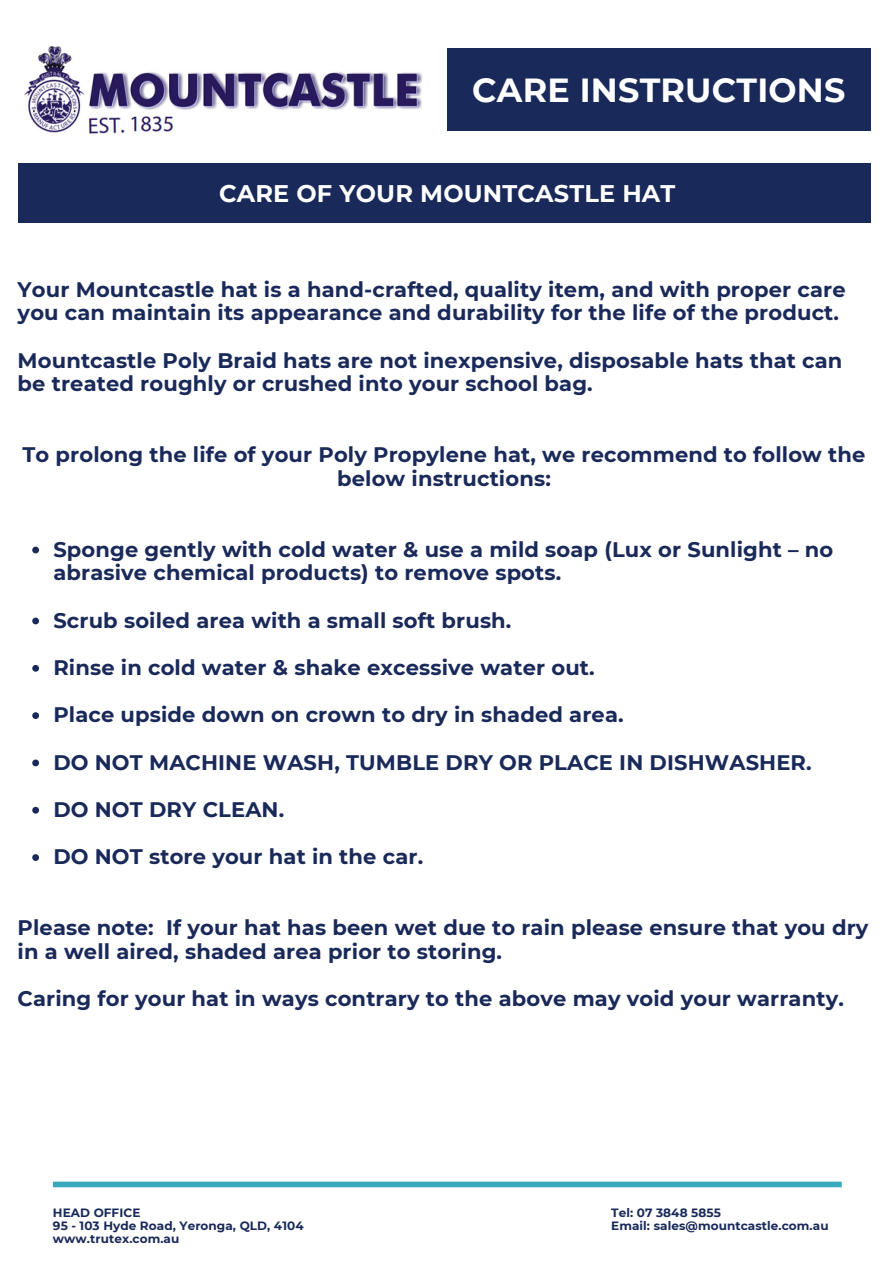
<style>
.page{position:relative;width:894px;height:1264px;background:#fff}
.page>*{position:absolute;margin:0;border:0;box-sizing:border-box;transform-origin:0 0}
.t1{font:700 33.3px "Montserrat";letter-spacing:.005em;color:#fff}
.t2{font:700 24px "Montserrat";letter-spacing:.005em;color:#fff}
.t3{font:700 21px/23.7px "Montserrat";letter-spacing:.005em;color:#192959}
.t4{font:700 12px "Montserrat";letter-spacing:.005em;color:#192959}
</style>
<div class="page">
<div style="left:18px;top:163px;width:852px;height:60px;background:#192959"></div>
<div style="left:53px;top:1181px;width:788px;height:6px;background:#36a9bd"></div>
<div style="left:447px;top:48px;width:423px;height:83px;background:#192959"></div>
<svg style="left:32px;top:546px;width:7px;height:7px"></svg>
<svg style="left:32px;top:617px;width:7px;height:7px"></svg>
<svg style="left:32px;top:665px;width:7px;height:6px"></svg>
<svg style="left:32px;top:712px;width:7px;height:7px"></svg>
<svg style="left:32px;top:759px;width:7px;height:7px"></svg>
<svg style="left:32px;top:806px;width:7px;height:7px"></svg>
<svg style="left:32px;top:854px;width:7px;height:7px"></svg>
<img style="left:24px;top:46px;width:398px;height:88px">
<p class="t1" style="left:472px;top:70px;width:374px">CARE INSTRUCTIONS</p>
<p class="t2" style="left:219px;top:179px;width:457px">CARE OF YOUR MOUNTCASTLE HAT</p>
<p class="t3" style="left:18px;top:277px;width:829px">Your Mountcastle hat is a hand-crafted, quality item, and with proper care you can maintain its appearance and durability for the life of the product.</p>
<p class="t3" style="left:18px;top:348px;width:826px">Mountcastle Poly Braid hats are not inexpensive, disposable hats that can be treated roughly or crushed into your school bag.</p>
<p class="t3" style="left:22px;top:443px;width:844px;text-align:center">To prolong the life of your Poly Propylene hat, we recommend to follow the below instructions:</p>
<p class="t3" style="left:53px;top:537px;width:781px">Sponge gently with cold water &amp; use a mild soap (Lux or Sunlight – no abrasive chemical products) to remove spots.</p>
<p class="t3" style="left:53px;top:608px;width:459px">Scrub soiled area with a small soft brush.</p>
<p class="t3" style="left:53px;top:655px;width:542px">Rinse in cold water &amp; shake excessive water out.</p>
<p class="t3" style="left:53px;top:703px;width:571px">Place upside down on crown to dry in shaded area.</p>
<p class="t3" style="left:53px;top:750px;width:759px">DO NOT MACHINE WASH, TUMBLE DRY OR PLACE IN DISHWASHER.</p>
<p class="t3" style="left:53px;top:797px;width:232px">DO NOT DRY CLEAN.</p>
<p class="t3" style="left:53px;top:845px;width:371px">DO NOT store your hat in the car.</p>
<p class="t3" style="left:18px;top:915px;width:852px">Please note: If your hat has been wet due to rain please ensure that you dry in a well aired, shaded area prior to storing.</p>
<p class="t3" style="left:18px;top:986px;width:827px">Caring for your hat in ways contrary to the above may void your warranty.</p>
<p class="t4" style="left:53px;top:1205px;width:89px">HEAD OFFICE</p>
<p class="t4" style="left:53px;top:1218px;width:252px">95 - 103 Hyde Road, Yeronga, QLD, 4104</p>
<p class="t4" style="left:53px;top:1231px;width:128px">www.trutex.com.au</p>
<p class="t4" style="left:611px;top:1205px;width:111px">Tel: 07 3848 5855</p>
<p class="t4" style="left:611px;top:1218px;width:219px">Email: sales@mountcastle.com.au</p>
</div>
